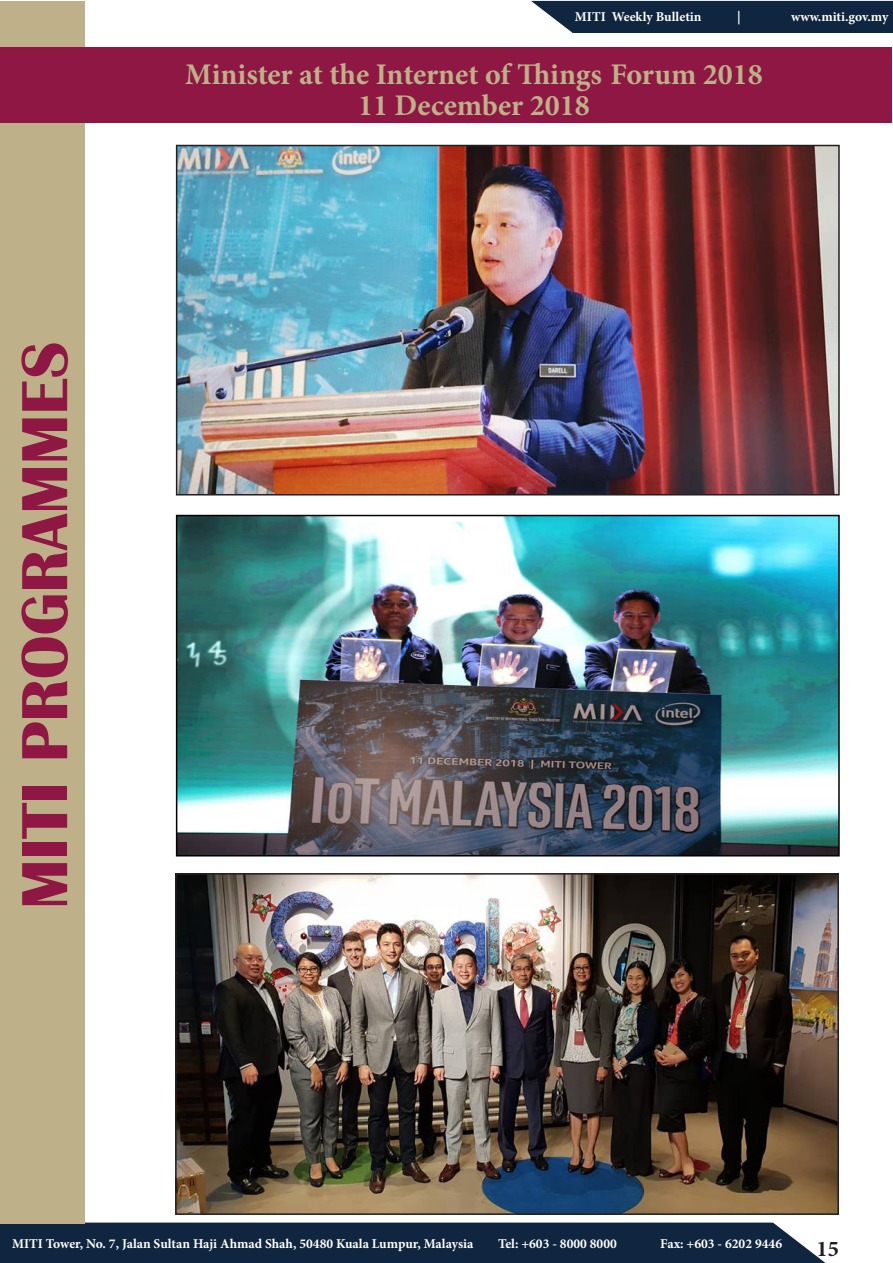
<style>
.page{position:relative;width:893px;height:1263px;background:#fff}
.page>*{position:absolute;margin:0;border:0;box-sizing:border-box;transform-origin:0 0}
.t1{font:700 67.5px "Britannic";color:#8e1843}
.t2{font:700 30px "Minion Pro";color:#beb189}
.t3{font:700 22.5px "Minion Pro";color:#231f20}
.t4{font:700 13.5px "Minion Pro";color:#fff}
</style>
<div class="page">
<div style="left:0;top:1222px;width:826px;height:41px;background:#10253f"></div>
<div style="left:531px;top:1px;width:361px;height:31px;background:#10253f"></div>
<div style="left:1px;top:1px;width:84px;height:1222px;background:#beb189"></div>
<div style="left:1px;top:48px;width:891px;height:75px;background:#8e1843"></div>
<img style="left:179px;top:148px;width:658px;height:344px">
<div style="left:176px;top:145px;width:664px;height:350px;border:2px solid #231f20"></div>
<img style="left:179px;top:518px;width:658px;height:335px">
<div style="left:176px;top:515px;width:664px;height:341px;border:2px solid #000"></div>
<img style="left:178px;top:876px;width:658px;height:336px">
<div style="left:175px;top:873px;width:664px;height:342px;border:2px solid #231f20"></div>
<p class="t4" style="left:575px;top:7px;width:128px">MITI Weekly Bulletin</p>
<p class="t4" style="left:737px;top:7px;width:5px">|</p>
<p class="t4" style="left:791px;top:7px;width:99px">www.miti.gov.my</p>
<p class="t1" style="left:7px;top:909px;width:569px;rotate:-90deg">MITI PROGRAMMES</p>
<p class="t2" style="left:185px;top:53px;width:579px">Minister at the Internet of Things Forum 2018</p>
<p class="t2" style="left:358px;top:85px;width:233px">11 December 2018</p>
<p class="t4" style="left:12px;top:1234px;width:463px">MITI Tower, No. 7, Jalan Sultan Haji Ahmad Shah, 50480 Kuala Lumpur, Malaysia</p>
<p class="t4" style="left:498px;top:1234px;width:120px">Tel: +603 - 8000 8000</p>
<p class="t4" style="left:660px;top:1234px;width:123px">Fax: +603 - 6202 9446</p>
<h3 class="t3" style="left:816px;top:1232px;width:24px">15</h3>
</div>
